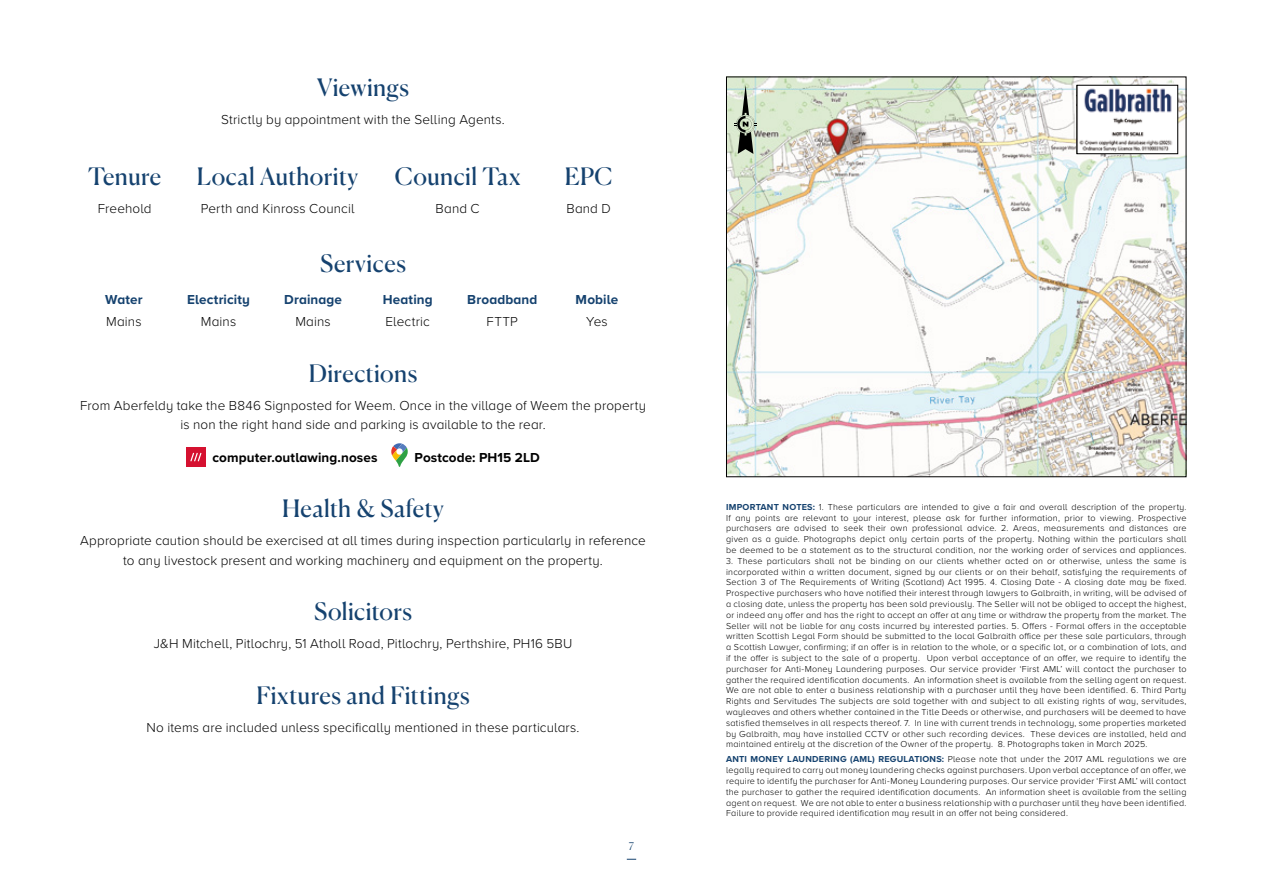
<style>
.page{position:relative;width:1263px;height:893px;background:#fff}
.page>*{position:absolute;margin:0;border:0;box-sizing:border-box;transform-origin:0 0}
.t1{font:24px "Canela";letter-spacing:.015em;color:#15426f}
.t2{font:300 13.5px/19.5px "Proxima Nova A";letter-spacing:.01em;color:#000;text-align:center}
.t3{font:700 13.5px "Proxima Nova A";letter-spacing:.01em;color:#15426f}
.t4{font:700 13.5px "Proxima Nova A";letter-spacing:.01em;color:#000}
.t5{font:300 10.5px "Canela";color:#15426f}
.t6{font:300 9px/10.8px "Proxima Nova A";letter-spacing:.025em;color:#000;text-align:justify}
.s1{font-weight:700;color:#15426f}
</style>
<div class="page">
<img style="left:728px;top:79px;width:456px;height:396px">
<img style="left:1079px;top:87px;width:97px;height:65px">
<div style="left:1077px;top:85px;width:101px;height:69px;border:1px solid #000"></div>
<svg style="left:734px;top:85px;width:23px;height:69px;background:#9ba696"></svg>
<div style="left:186px;top:447px;width:20px;height:20px;background:#d51130"></div>
<svg style="left:190px;top:453px;width:11px;height:8px"></svg>
<svg style="left:391px;top:443px;width:17px;height:24px"></svg>
<h1 class="t1" style="left:88px;top:157px;width:75px">Tenure</h1>
<h2 class="t2" style="left:98px;top:198px;width:55px">Freehold</h2>
<h1 class="t1" style="left:317px;top:68px;width:93px">Viewings</h1>
<h2 class="t2" style="left:221px;top:109px;width:285px">Strictly by appointment with the Selling Agents.</h2>
<h1 class="t1" style="left:197px;top:157px;width:163px">Local Authority</h1>
<h2 class="t2" style="left:201px;top:198px;width:155px">Perth and Kinross Council</h2>
<h1 class="t1" style="left:395px;top:157px;width:127px">Council Tax</h1>
<h2 class="t2" style="left:436px;top:198px;width:46px">Band C</h2>
<h1 class="t1" style="left:320px;top:245px;width:88px">Services</h1>
<h1 class="t1" style="left:565px;top:157px;width:49px">EPC</h1>
<h2 class="t2" style="left:566px;top:198px;width:46px">Band D</h2>
<h2 class="t3" style="left:105px;top:289px;width:39px">Water</h2>
<h2 class="t3" style="left:187px;top:289px;width:64px">Electricity</h2>
<h2 class="t3" style="left:284px;top:289px;width:59px">Drainage</h2>
<h2 class="t3" style="left:383px;top:289px;width:51px">Heating</h2>
<h2 class="t3" style="left:467px;top:289px;width:72px">Broadband</h2>
<h2 class="t3" style="left:576px;top:289px;width:44px">Mobile</h2>
<h2 class="t2" style="left:106px;top:311px;width:37px">Mains</h2>
<h2 class="t2" style="left:201px;top:311px;width:37px">Mains</h2>
<h2 class="t2" style="left:295px;top:311px;width:37px">Mains</h2>
<h2 class="t2" style="left:386px;top:311px;width:46px">Electric</h2>
<h2 class="t2" style="left:487px;top:311px;width:33px">FTTP</h2>
<h2 class="t2" style="left:586px;top:311px;width:23px">Yes</h2>
<h1 class="t1" style="left:309px;top:354px;width:110px">Directions</h1>
<h2 class="t2" style="left:80px;top:395px;width:567px">From Aberfeldy take the B846 Signposted for Weem. Once in the village of Weem the property is non the right hand side and parking is available to the rear.</h2>
<h2 class="t4" style="left:213px;top:447px;width:166px">computer.outlawing.noses</h2>
<h2 class="t4" style="left:415px;top:447px;width:127px">Postcode: PH15 2LD</h2>
<h1 class="t1" style="left:282px;top:490px;width:164px">Health &amp; Safety</h1>
<h2 class="t2" style="left:80px;top:530px;width:567px">Appropriate caution should be exercised at all times during inspection particularly in reference to any livestock present and working machinery and equipment on the property.</h2>
<h1 class="t1" style="left:314px;top:593px;width:99px">Solicitors</h1>
<h2 class="t2" style="left:154px;top:633px;width:420px">J&amp;H Mitchell, Pitlochry, 51 Atholl Road, Pitlochry, Perthshire, PH16 5BU</h2>
<h1 class="t1" style="left:256px;top:676px;width:215px">Fixtures and Fittings</h1>
<h2 class="t2" style="left:147px;top:717px;width:434px">No items are included unless specifically mentioned in these particulars.</h2>
<p class="t5" style="left:629px;top:838px;width:7px">7</p>
<p class="t6" style="left:726px;top:501px;width:462px"><span class="s1">IMPORTANT NOTES:</span> 1. These particulars are intended to give a fair and overall description of the property.<br>If any points are relevant to your interest, please ask for further information, prior to viewing. Prospective purchasers are advised to seek their own professional advice. 2. Areas, measurements and distances are given as a guide. Photographs depict only certain parts of the property. Nothing within the particulars shall be deemed to be a statement as to the structural condition, nor the working order of services and appliances.</p>
<p class="t6" style="left:726px;top:555px;width:462px">3. These particulars shall not be binding on our clients whether acted on or otherwise, unless the same is incorporated within a written document, signed by our clients or on their behalf, satisfying the requirements of Section 3 of The Requirements of Writing (Scotland) Act 1995. 4. Closing Date - A closing date may be fixed.<br>Prospective purchasers who have notified their interest through lawyers to Galbraith, in writing, will be advised of a closing date, unless the property has been sold previously. The Seller will not be obliged to accept the highest, or indeed any offer and has the right to accept an offer at any time or withdraw the property from the market. The Seller will not be liable for any costs incurred by interested parties. 5. Offers - Formal offers in the acceptable written Scottish Legal Form should be submitted to the local Galbraith office per these sale particulars, through a Scottish Lawyer, confirming; if an offer is in relation to the whole, or a specific lot, or a combination of lots, and if the offer is subject to the sale of a property. Upon verbal acceptance of an offer, we require to identify the purchaser for Anti-Money Laundering purposes. Our service provider ‘First AML’ will contact the purchaser to gather the required identification documents. An information sheet is available from the selling agent on request.<br>We are not able to enter a business relationship with a purchaser until they have been identified. 6. Third Party Rights and Servitudes The subjects are sold together with and subject to all existing rights of way, servitudes, wayleaves and others whether contained in the Title Deeds or otherwise, and purchasers will be deemed to have satisfied themselves in all respects thereof. 7. In line with current trends in technology, some properties marketed by Galbraith, may have installed CCTV or other such recording devices. These devices are installed, held and maintained entirely at the discretion of the Owner of the property. 8. Photographs taken in March 2025.</p>
<p class="t6" style="left:726px;top:753px;width:462px"><span class="s1">ANTI MONEY LAUNDERING (AML) REGULATIONS:</span> Please note that under the 2017 AML regulations we are legally required to carry out money laundering checks against purchasers. Upon verbal acceptance of an offer, we require to identify the purchaser for Anti-Money Laundering purposes. Our service provider ‘First AML’ will contact the purchaser to gather the required identification documents. An information sheet is available from the selling agent on request. We are not able to enter a business relationship with a purchaser until they have been identified.<br>Failure to provide required identification may result in an offer not being considered.</p>
</div>
